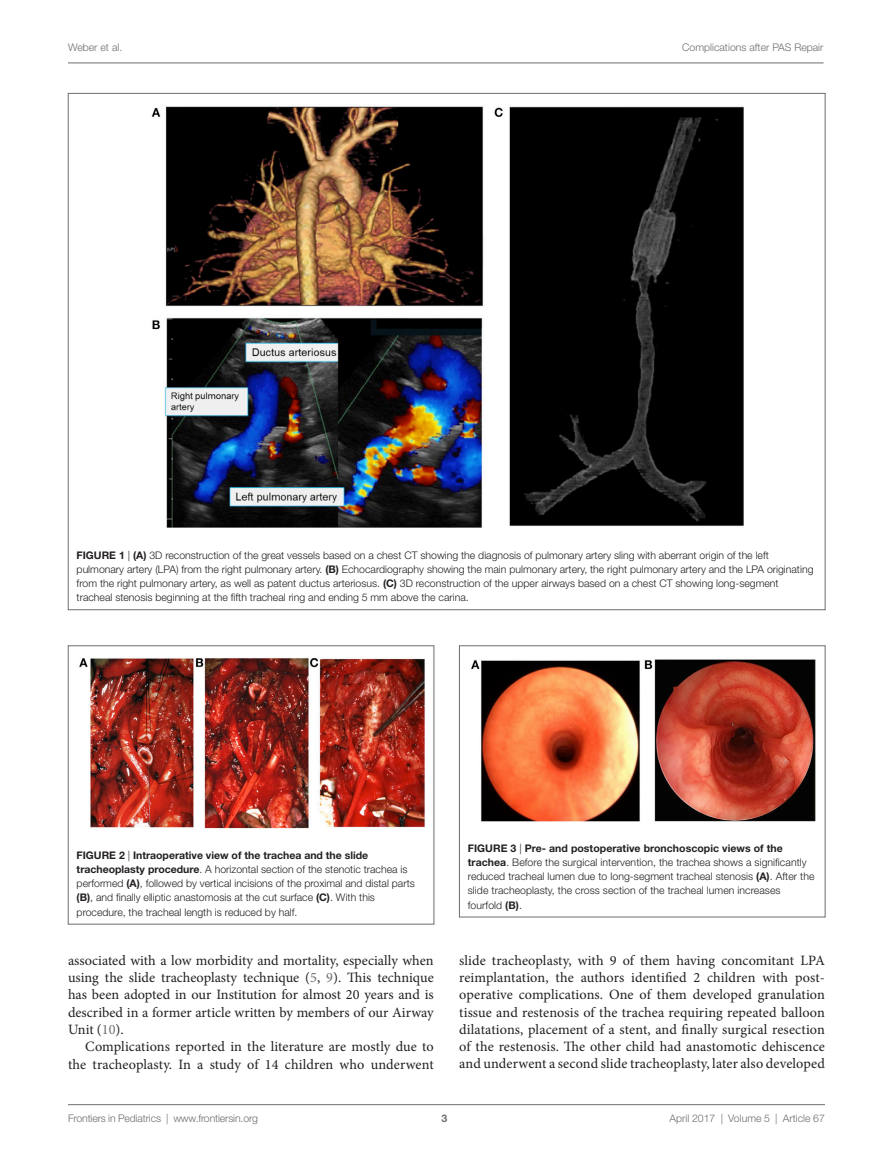
<style>
.page{position:relative;width:893px;height:1170px;background:#fff}
.page>*{position:absolute;margin:0;border:0;box-sizing:border-box;transform-origin:0 0}
.t1{font:14.25px/17.2px "Minion Pro";letter-spacing:.005em;color:#231f20;text-align:justify}
.t2{font:300 10.5px/14.2px "Helvetica Neue LT Std";color:#231f20}
.t3{font:300 10.5px "Helvetica Neue LT Std";color:#6c6d70}
.t4{font:700 10.5px "Helvetica Neue LT Std";color:#6c6d70}
.s1{font-weight:700}
.s2{color:#6c6d70}
</style>
<div class="page">
<img style="left:471px;top:659px;width:344px;height:162px">
<div style="left:459px;top:645px;width:366px;height:272px;border:1px solid #6c6d70"></div>
<img style="left:79px;top:658px;width:345px;height:170px">
<div style="left:68px;top:645px;width:366px;height:279px;border:1px solid #6c6d70"></div>
<img style="left:151px;top:106px;width:592px;height:422px">
<hr style="left:68px;top:1104px;width:757px;height:1px;background:#6c6d70">
<hr style="left:68px;top:63px;width:755px;height:1px;background:#6c6d70">
<p class="t3" style="left:68px;top:41px;width:56px">Weber et al.</p>
<p class="t3" style="left:682px;top:41px;width:143px">Complications after PAS Repair</p>
<p class="t2" style="left:77px;top:547px;width:738px"><span class="s1">Figure 1</span> | <span class="s1">(A)</span> 3D reconstruction of the great vessels based on a chest CT showing the diagnosis of pulmonary artery sling with aberrant origin of the left pulmonary artery (LPA) from the right pulmonary artery. <span class="s1">(B)</span> Echocardiography showing the main pulmonary artery, the right pulmonary artery and the LPA originating from the right pulmonary artery, as well as patent ductus arteriosus. <span class="s1">(C)</span> 3D reconstruction of the upper airways based on a chest CT showing long-segment tracheal stenosis beginning at the fifth tracheal ring and ending 5 mm above the carina.</p>
<p class="t2" style="left:77px;top:847px;width:340px"><span class="s1">Figur e 2</span> | <span class="s1">Intraoperative view of the trachea and the slide tracheoplasty procedure</span>. A horizontal section of the stenotic trachea is performed <span class="s1">(A)</span>, followed by vertical incisions of the proximal and distal parts <span class="s1">(B)</span>, and finally elliptic anastomosis at the cut surface <span class="s1">(C)</span>. With this procedure, the tracheal length is reduced by half.</p>
<p class="t1" style="left:68px;top:951px;width:367px">associated with a low morbidity and mortality, especially when using the slide tracheoplasty technique (<span class="s2">5</span>, <span class="s2">9</span>). This technique has been adopted in our Institution for almost 20 years and is described in a former article written by members of our Airway Unit (<span class="s2">10</span>).</p>
<h1 class="t1" style="left:68px;top:1038px;width:367px;text-align:right">Complications reported in the literature are mostly due to the tracheoplasty. In a study of 14 children who underwent</h1>
<p class="t2" style="left:468px;top:840px;width:348px"><span class="s1">Figur e 3</span> | <span class="s1">Pre- and postoperative bronchoscopic views of the trachea</span>. Before the surgical intervention, the trachea shows a significantly reduced tracheal lumen due to long-segment tracheal stenosis <span class="s1">(A)</span>. After the slide tracheoplasty, the cross section of the tracheal lumen increases fourfold <span class="s1">(B)</span>.</p>
<p class="t1" style="left:459px;top:951px;width:367px">slide tracheoplasty, with 9 of them having concomitant LPA reimplantation, the authors identified 2 children with post&shy;operative complications. One of them developed granulation tissue and restenosis of the trachea requiring repeated balloon dilatations, placement of a stent, and finally surgical resection of the restenosis. The other child had anastomotic dehiscence and underwent a second slide tracheoplasty, later also developed</p>
<p class="t3" style="left:68px;top:1111px;width:191px">Frontiers in Pediatrics | www.frontiersin.org</p>
<p class="t3" style="left:670px;top:1111px;width:157px">April 2017 | Volume 5 | Article 67</p>
<p class="t4" style="left:441px;top:1111px;width:7px">3</p>
</div>
